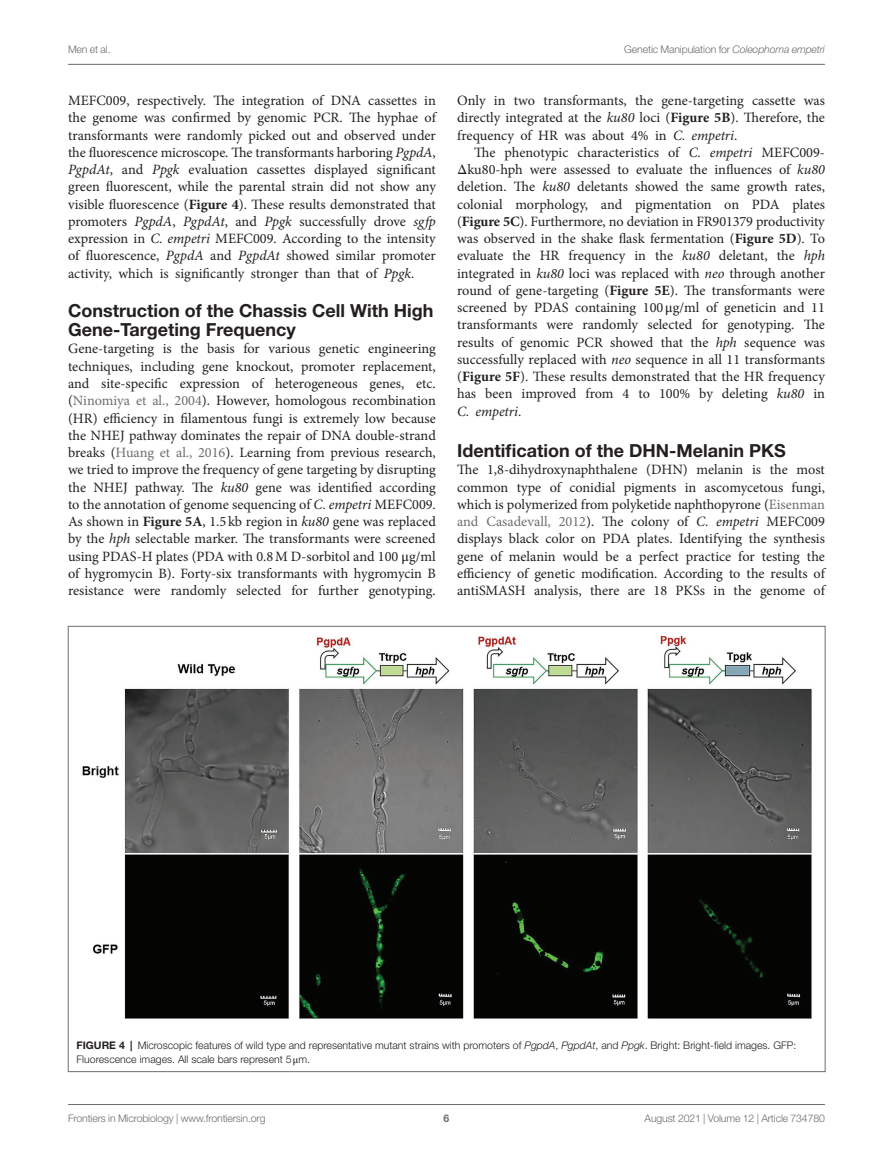
<style>
.page{position:relative;width:893px;height:1170px;background:#fff}
.page>*{position:absolute;margin:0;border:0;box-sizing:border-box;transform-origin:0 0}
.HEAD_2{font:700 18px/18.8px "Helvetica Neue LT Std";color:#231f20}
.TEXT_FLUSH{font:14.25px/17.2px "Minion Pro";letter-spacing:-.005em;color:#231f20;text-align:justify}
.TEXT{font:14.25px/17.2px "Minion Pro";color:#231f20;text-align:justify}
.FIG_LEG{font:300 10.5px/14.2px "Helvetica Neue LT Std";color:#231f20}
.t1{font:300 10.5px "Helvetica Neue LT Std";letter-spacing:-.015em;color:#6c6d70}
.t2{font:700 10.5px "Helvetica Neue LT Std";color:#6c6d70}
.s1{font-style:italic}
.s2{font-weight:700}
.s3{color:#6c6d70}
.s4{font-family:"STIX General"}
.s5{font-family:"STIX General";font-weight:400}
</style>
<div class="page">
<hr style="left:68px;top:64px;width:757px;height:1px;background:#6c6d70">
<hr style="left:68px;top:1104px;width:757px;height:1px;background:#6c6d70">
<img style="left:82px;top:635px;width:730px;height:384px">
<p class="t1" style="left:68px;top:42px;width:44px">Men et al.</p>
<p class="t1" style="left:624px;top:42px;width:202px">Genetic Manipulation for <span class="s1">Coleophoma empetri</span></p>
<p class="TEXT_FLUSH" style="left:68px;top:92px;width:369px">MEFC009, respectively. The integration of DNA cassettes in the genome was confirmed by genomic PCR. The hyphae of transformants were randomly picked out and observed under the fluorescence microscope. The transformants harboring <span class="s1">PgpdA</span>, <span class="s1">PgpdAt</span>, and <span class="s1">Ppgk</span> evaluation cassettes displayed significant green fluorescent, while the parental strain did not show any visible fluorescence (<span class="s2">Figure 4</span>). These results demonstrated that promoters <span class="s1">PgpdA</span>, <span class="s1">PgpdAt</span>, and <span class="s1">Ppgk</span> successfully drove <span class="s1">sgfp </span>expression in <span class="s1">C. empetri</span> MEFC009. According to the intensity of fluorescence, <span class="s1">PgpdA</span> and <span class="s1">PgpdAt</span> showed similar promoter activity, which is significantly stronger than that of <span class="s1">Ppgk</span>.</p>
<p class="HEAD_2" style="left:68px;top:301px;width:367px">Construction of the Chassis Cell With High<br>Gene-Targeting Frequency</p>
<p class="TEXT_FLUSH" style="left:68px;top:340px;width:369px">Gene-targeting is the basis for various genetic engineering techniques, including gene knockout, promoter replacement, and site-specific expression of heterogeneous genes, etc. (<span class="s3">Ninomiya et al., 2004</span>). However, homologous recombination (HR) efficiency in filamentous fungi is extremely low because the NHEJ pathway dominates the repair of DNA double-strand breaks (<span class="s3">Huang et al., 2016</span>). Learning from previous research, we tried to improve the frequency of gene targeting by disrupting the NHEJ pathway. The <span class="s1">ku80</span> gene was identified according to the annotation of genome sequencing of <span class="s1">C. empetri</span> MEFC009.<br>As shown in <span class="s2">Figure 5A</span>, 1.5 kb region in <span class="s1">ku80</span> gene was replaced by the <span class="s1">hph</span> selectable marker. The transformants were screened using PDAS-H plates (PDA with 0.8M D-sorbitol and 100 <span class="s4">μ</span>g/ml of hygromycin B). Forty-six transformants with hygromycin B resistance were randomly selected for further genotyping.</p>
<p class="TEXT_FLUSH" style="left:457px;top:92px;width:369px">Only in two transformants, the gene-targeting cassette was directly integrated at the <span class="s1">ku80</span> loci (<span class="s2">Figure 5B</span>). Therefore, the frequency of HR was about 4% in <span class="s1">C. empetri</span>.</p>
<p class="TEXT" style="left:457px;top:144px;width:369px;text-indent:17px">The phenotypic characteristics of <span class="s1">C. empetri</span> MEFC009- <span class="s4">Δ</span>ku80-hph were assessed to evaluate the influences of <span class="s1">ku80 </span>deletion. The <span class="s1">ku80</span> deletants showed the same growth rates, colonial morphology, and pigmentation on PDA plates (<span class="s2">Figure 5C</span>). Furthermore, no deviation in FR901379 productivity was observed in the shake flask fermentation (<span class="s2">Figure 5D</span>). To evaluate the HR frequency in the <span class="s1">ku80</span> deletant, the <span class="s1">hph </span>integrated in <span class="s1">ku80</span> loci was replaced with <span class="s1">neo</span> through another round of gene-targeting (<span class="s2">Figure 5E</span>). The transformants were screened by PDAS containing 100<span class="s4">μ</span>g/ml of geneticin and 11 transformants were randomly selected for genotyping. The results of genomic PCR showed that the <span class="s1">hph</span> sequence was successfully replaced with <span class="s1">neo</span> sequence in all 11 transformants (<span class="s2">Figure 5F</span>). These results demonstrated that the HR frequency has been improved from 4 to 100% by deleting <span class="s1">ku80</span> in <span class="s1">C. empetri</span>.</p>
<p class="HEAD_2" style="left:457px;top:441px;width:330px">Identification of the DHN-Melanin PKS</p>
<p class="TEXT_FLUSH" style="left:457px;top:461px;width:369px">The 1,8-dihydroxynaphthalene (DHN) melanin is the most common type of conidial pigments in ascomycetous fungi, which is polymerized from polyketide naphthopyrone (<span class="s3">Eisenman and Casadevall, 2012</span>). The colony of <span class="s1">C. empetri</span> MEFC009 displays black color on PDA plates. Identifying the synthesis gene of melanin would be a perfect practice for testing the efficiency of genetic modification. According to the results of antiSMASH analysis, there are 18 PKSs in the genome of</p>
<p class="FIG_LEG" style="left:77px;top:1037px;width:721px"><span class="s2">FIGURE 4 |</span> Microscopic features of wild type and representative mutant strains with promoters of <span class="s1">PgpdA</span>, <span class="s1">PgpdAt</span>, and <span class="s1">Ppgk</span>. Bright: Bright-field images. GFP:<br>Fluorescence images. All scale bars represent 5<span class="s5">μ</span>m.</p>
<p class="t1" style="left:68px;top:1111px;width:199px">Frontiers in Microbiology | www.frontiersin.org</p>
<p class="t2" style="left:444px;top:1111px;width:7px">6</p>
<p class="t1" style="left:645px;top:1111px;width:182px">August 2021 | Volume 12 | Article 734780</p>
</div>
